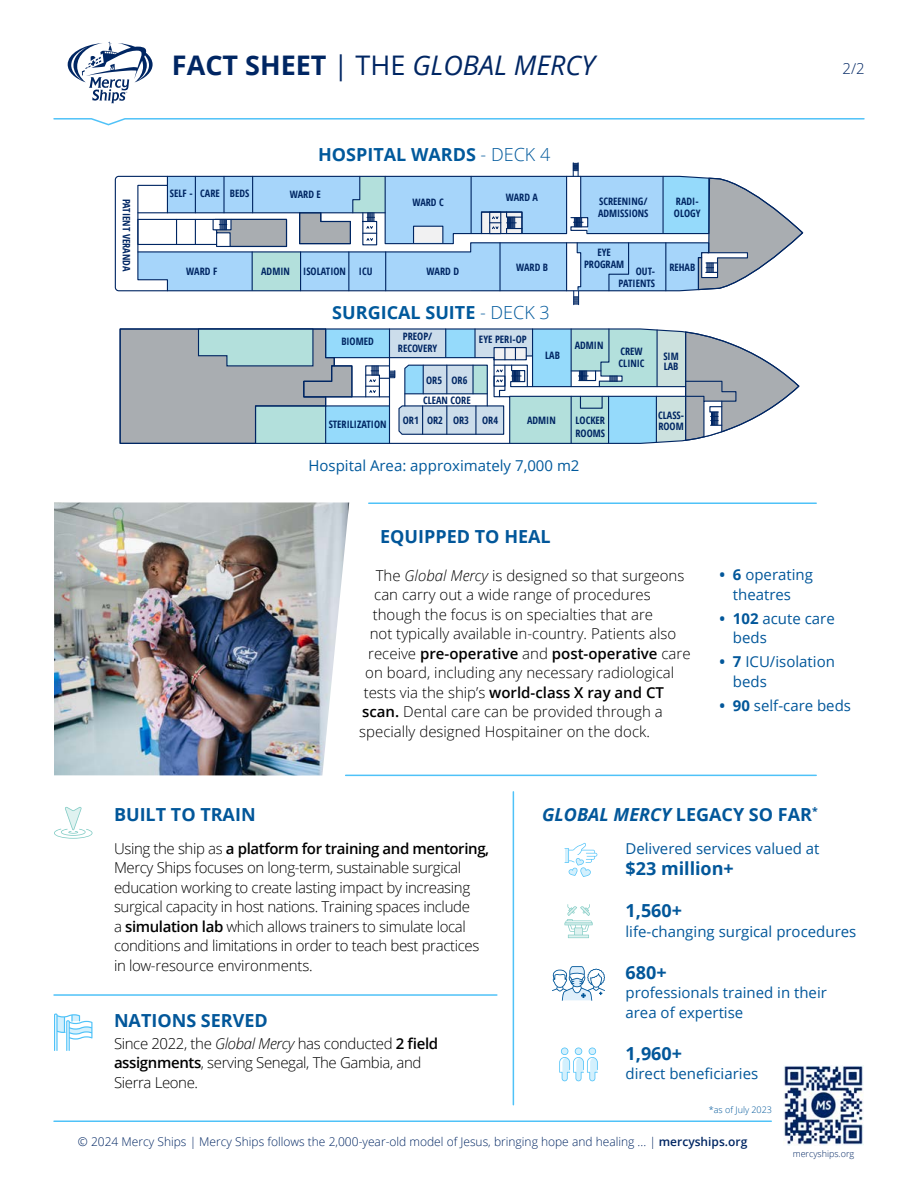
<style>
.page{position:relative;width:918px;height:1188px;background:#fff}
.page>*{position:absolute;margin:0;border:0;box-sizing:border-box;transform-origin:0 0}
.t1{font:italic 27px "Open Sans";color:#002663}
.t2{font:700 18px "Open Sans";color:#02579a}
.t3{font:700 18px "Open Sans";color:#00599c}
.t4{font:italic 700 18px "Open Sans";color:#02579a}
.t5{font:300 15px/19.5px "Open Sans";letter-spacing:-.025em;color:#000}
.t6{font:300 15px "Open Sans";color:#000}
.t7{font:15px/19.5px "Open Sans";color:#02579a}
.t8{font:600 15px "Open Sans";color:#000}
.t9{font:15px "Open Sans";color:#00599c}
.t10{font:300 15px "Open Sans";color:#002663}
.t11{font:300 12px "Open Sans";color:#002663}
.t12{font:700 condensed 10.2px/12.3px "Open Sans";color:#002663}
.t13{font:300 9px "Open Sans";color:#002663}
.t14{font:300 9px "Open Sans";color:#02579a}
.s1{font-weight:700;font-style:normal}
.s2{font-style:normal}
.s3{font-weight:300}
.s4{font-style:italic}
.s5{font-weight:600}
.s6{font-weight:700}
</style>
<div class="page">
<img style="left:54px;top:502px;width:295px;height:274px">
<svg style="left:565px;top:904px;width:28px;height:34px"></svg>
<svg style="left:559px;top:1048px;width:39px;height:33px"></svg>
<svg style="left:552px;top:966px;width:53px;height:35px"></svg>
<hr style="left:369px;top:502px;width:447px;height:2px;background:#4fc2f8">
<hr style="left:346px;top:775px;width:470px;height:1px;background:#4fc2f8">
<hr style="left:513px;top:792px;width:1px;height:313px;background:#4fc2f8">
<hr style="left:54px;top:994px;width:443px;height:2px;background:#4fc2f8">
<svg style="left:565px;top:843px;width:32px;height:34px"></svg>
<svg style="left:54px;top:807px;width:38px;height:32px"></svg>
<svg style="left:54px;top:1014px;width:38px;height:37px"></svg>
<svg style="left:53px;top:118px;width:812px;height:8px"></svg>
<svg style="left:68px;top:42px;width:85px;height:61px"></svg>
<hr style="left:54px;top:1120px;width:717px;height:2px;background:#4fc2f8">
<svg style="left:137px;top:163px;width:667px;height:142px"></svg>
<svg style="left:119px;top:328px;width:681px;height:116px"></svg>
<img style="left:783px;top:1065px;width:81px;height:81px">
<p class="t12" style="left:133px;top:199px;width:74px;rotate:90deg">PATIENT VERANDA</p>
<h1 class="t1" style="left:172px;top:46px;width:425px"><span class="s1">FACT SHEET</span> <span class="s2">| THE</span> GLOBAL MERCY</h1>
<p class="t10" style="left:843px;top:58px;width:24px">2/2</p>
<p class="t12" style="left:170px;top:187px;width:81px">SELF - CARE BEDS</p>
<p class="t3" style="left:318px;top:142px;width:234px">HOSPITAL WARDS <span class="s3">- DECK 4</span></p>
<p class="t12" style="left:290px;top:188px;width:33px">WARD E</p>
<p class="t12" style="left:506px;top:191px;width:34px">WARD A</p>
<p class="t12" style="left:412px;top:196px;width:33px">WARD C</p>
<p class="t12" style="left:186px;top:265px;width:32px">WARD F</p>
<p class="t12" style="left:261px;top:265px;width:30px">ADMIN</p>
<p class="t12" style="left:303px;top:265px;width:44px">ISOLATION</p>
<p class="t12" style="left:359px;top:265px;width:15px">ICU</p>
<p class="t12" style="left:427px;top:265px;width:34px">WARD D</p>
<p class="t12" style="left:516px;top:261px;width:33px">WARD B</p>
<p class="t3" style="left:332px;top:299px;width:219px">SURGICAL SUITE <span class="s3">- DECK 3</span></p>
<p class="t12" style="left:341px;top:335px;width:34px">BIOMED</p>
<p class="t12" style="left:398px;top:330px;width:41px;text-align:center">PREOP/<br>RECOVERY</p>
<p class="t12" style="left:479px;top:333px;width:49px">EYE PERI-OP</p>
<p class="t12" style="left:545px;top:349px;width:16px">LAB</p>
<p class="t12" style="left:329px;top:418px;width:59px">STERILIZATION</p>
<p class="t12" style="left:426px;top:374px;width:43px">OR5 OR6</p>
<p class="t12" style="left:403px;top:414px;width:68px">OR1 OR2 OR3</p>
<p class="t12" style="left:482px;top:414px;width:17px">OR4</p>
<p class="t12" style="left:527px;top:414px;width:30px">ADMIN</p>
<p class="t12" style="left:423px;top:394px;width:49px">CLEAN CORE</p>
<p class="t12" style="left:598px;top:195px;width:52px">SCREENING/<br>ADMISSIONS</p>
<p class="t12" style="left:597px;top:246px;width:15px">EYE</p>
<p class="t12" style="left:674px;top:195px;width:28px">RADI-<br>OLOGY</p>
<p class="t12" style="left:584px;top:258px;width:42px">PROGRAM</p>
<p class="t12" style="left:669px;top:261px;width:27px">REHAB</p>
<p class="t12" style="left:618px;top:265px;width:38px;text-align:right">OUT-<br>PATIENTS</p>
<p class="t12" style="left:575px;top:339px;width:30px">ADMIN</p>
<p class="t12" style="left:618px;top:345px;width:28px">CREW<br>CLINIC</p>
<p class="t12" style="left:663px;top:351px;width:17px;line-height:10.2px">SIM<br>LAB</p>
<p class="t12" style="left:575px;top:414px;width:31px">LOCKER<br>ROOMS</p>
<p class="t12" style="left:658px;top:410px;width:27px;line-height:10.2px">CLASS-<br>ROOM</p>
<p class="t9" style="left:308px;top:455px;width:273px">Hospital Area: approximately 7,000 m2</p>
<p class="t2" style="left:380px;top:524px;width:172px">EQUIPPED TO HEAL</p>
<p class="t6" style="left:376px;top:565px;width:310px">The <span class="s4">Global Mercy</span> is designed so that surgeons</p>
<p class="t6" style="left:374px;top:584px;width:278px">can carry out a wide range of procedures</p>
<p class="t6" style="left:373px;top:604px;width:282px">though the focus is on specialties that are</p>
<p class="t6" style="left:370px;top:623px;width:308px">not typically available in-country. Patients also</p>
<p class="t8" style="left:368px;top:643px;width:324px"><span class="s3">receive</span> pre-operative <span class="s3">and</span> post-operative <span class="s3">care</span></p>
<p class="t6" style="left:365px;top:662px;width:310px">on board, including any necessary radiological</p>
<p class="t8" style="left:364px;top:682px;width:302px"><span class="s3">tests via the ship’s</span> world-class X ray and CT</p>
<p class="t6" style="left:362px;top:701px;width:302px"><span class="s5">scan.</span> Dental care can be provided through a</p>
<p class="t6" style="left:359px;top:721px;width:292px">specially designed Hospitainer on the dock.</p>
<p class="t7" style="left:719px;top:565px;width:95px;text-align:center"><span class="s6">• 6</span> operating theatres</p>
<p class="t7" style="left:733px;top:608px;width:103px;text-indent:-14px"><span class="s6">• 102</span> acute care beds</p>
<p class="t7" style="left:733px;top:652px;width:104px;text-indent:-14px"><span class="s6">• 7</span> ICU/isolation beds</p>
<p class="t7" style="left:719px;top:695px;width:133px"><span class="s6">• 90</span> self-care beds</p>
<p class="t2" style="left:114px;top:801px;width:143px">BUILT TO TRAIN</p>
<p class="t5" style="left:114px;top:838px;width:377px">Using the ship as <span class="s5">a platform for training and mentoring, </span>Mercy Ships focuses on long-term, sustainable surgical education working to create lasting impact by increasing surgical capacity in host nations. Training spaces include<br>a <span class="s5">simulation lab</span> which allows trainers to simulate local conditions and limitations in order to teach best practices in low-resource environments.</p>
<p class="t2" style="left:114px;top:1008px;width:155px">NATIONS SERVED</p>
<p class="t5" style="left:114px;top:1033px;width:326px">Since 2022, the <span class="s4">Global Mercy</span> has conducted <span class="s5">2 field assignments</span>, serving Senegal, The Gambia, and<br>Sierra Leone.</p>
<p class="t4" style="left:542px;top:801px;width:277px">GLOBAL MERCY <span class="s2">LEGACY SO FAR</span><sup>*</sup></p>
<p class="t7" style="left:626px;top:839px;width:196px">Delivered services valued at</p>
<p class="t2" style="left:626px;top:856px;width:110px">$23 million+</p>
<p class="t2" style="left:626px;top:898px;width:58px">1,560+</p>
<p class="t7" style="left:626px;top:921px;width:232px">life-changing surgical procedures</p>
<p class="t2" style="left:626px;top:960px;width:43px">680+</p>
<p class="t7" style="left:626px;top:983px;width:203px">professionals trained in their area of expertise</p>
<p class="t2" style="left:626px;top:1041px;width:58px">1,960+</p>
<p class="t7" style="left:626px;top:1064px;width:134px">direct beneficiaries</p>
<p class="t14" style="left:709px;top:1103px;width:65px">*as of July 2023</p>
<p class="t11" style="left:78px;top:1133px;width:671px">© 2024 Mercy Ships | Mercy Ships follows the 2,000-year-old model of Jesus, bringing hope and healing ... | <span class="s5">mercyships.org</span></p>
<p class="t13" style="left:793px;top:1147px;width:63px">mercyships.org</p>
</div>
